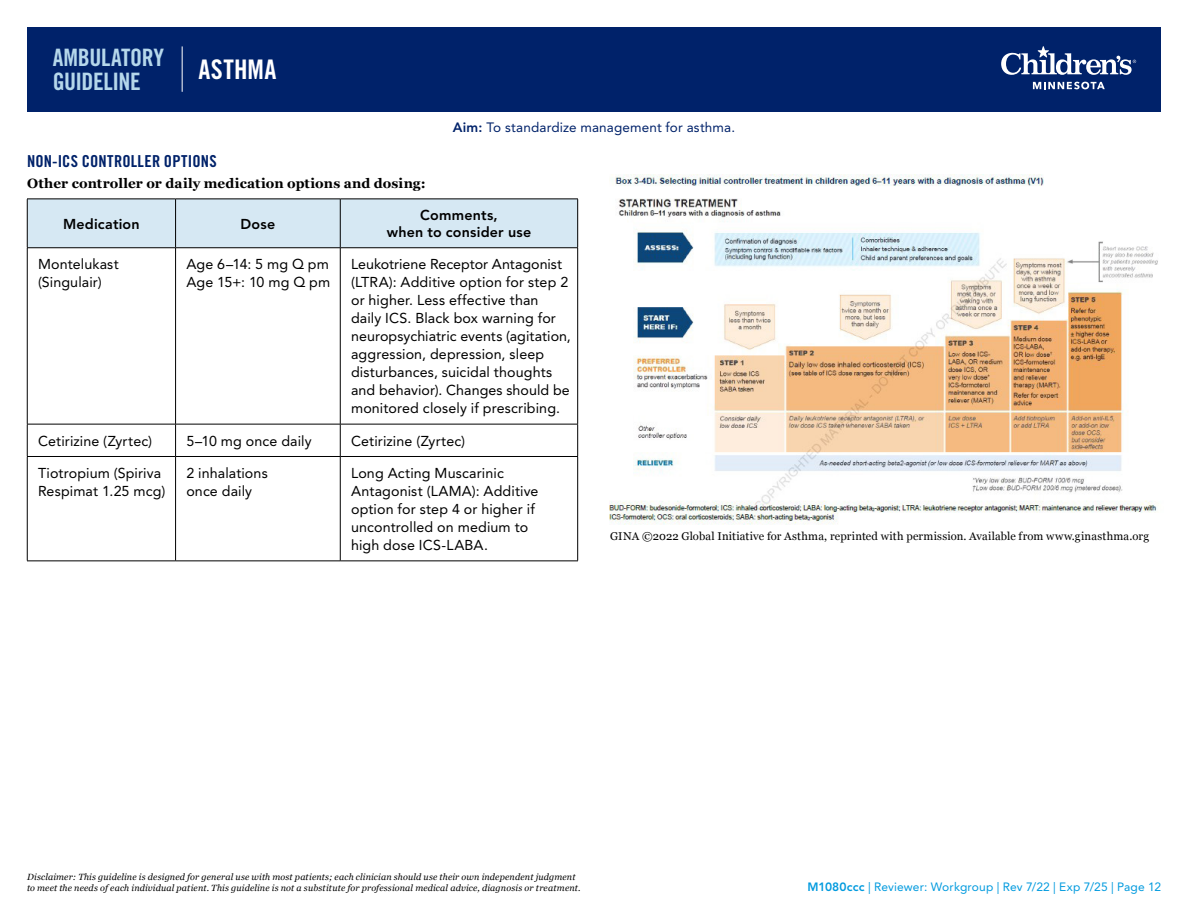
<style>
.page{position:relative;width:1188px;height:918px;background:#fff}
.page>*{position:absolute;margin:0;border:0;box-sizing:border-box;transform-origin:0 0}
.t1{font:27px "Trade Gothic LT Std Bd Cn 20";letter-spacing:.015em;color:#fff}
.t2{font:24px/24px "Trade Gothic LT Std Bd Cn 20";letter-spacing:-.02em;color:#b5d7eb}
.Dash_paragraph{font:16.5px "Trade Gothic LT Std Bd Cn 20";letter-spacing:.01em;color:#00226a}
.Dash_paragraph-2{font:14.25px/18px "Avenir LT Std";letter-spacing:.01em;color:#000}
.Dash_paragraph-3{font:800 14.25px/16.5px "Avenir LT Std";letter-spacing:.015em;color:#000;text-align:center}
.Dash_paragraph-4{font:700 13.5px "Georgia";letter-spacing:.005em;color:#000}
.t3{font:13.5px "Avenir LT Std";letter-spacing:.01em;color:#00226a}
.t4{font:12px "Avenir LT Std";letter-spacing:.01em;color:#009ade}
.Dash_paragraph-5{font:11.25px "Georgia";letter-spacing:.015em;color:#000}
.t5{font:italic 9px/10.8px "Georgia";letter-spacing:.015em;color:#000}
.s1{font-weight:800}
</style>
<div class="page">
<div style="left:27px;top:27px;width:1134px;height:84px;background:#00226a"></div>
<hr style="left:182px;top:46px;width:1px;height:46px;background:#fff">
<svg style="left:1033px;top:82px;width:72px;height:7px"></svg>
<svg style="left:1001px;top:46px;width:135px;height:29px"></svg>
<div style="left:28px;top:200px;width:549px;height:47px;background:#d6e8f3"></div>
<hr style="left:27px;top:199px;width:149px;height:1px;background:#000">
<hr style="left:27px;top:199px;width:1px;height:48px;background:#000">
<hr style="left:176px;top:199px;width:164px;height:1px;background:#000">
<hr style="left:175px;top:199px;width:1px;height:48px;background:#000">
<hr style="left:340px;top:199px;width:238px;height:1px;background:#000">
<hr style="left:340px;top:199px;width:1px;height:48px;background:#000">
<hr style="left:577px;top:199px;width:1px;height:48px;background:#000">
<hr style="left:27px;top:247px;width:149px;height:1px;background:#000">
<hr style="left:27px;top:248px;width:1px;height:176px;background:#000">
<hr style="left:176px;top:247px;width:164px;height:1px;background:#000">
<hr style="left:175px;top:248px;width:1px;height:176px;background:#000">
<hr style="left:340px;top:247px;width:238px;height:1px;background:#000">
<hr style="left:340px;top:248px;width:1px;height:176px;background:#000">
<hr style="left:577px;top:248px;width:1px;height:176px;background:#000">
<hr style="left:27px;top:424px;width:149px;height:1px;background:#000">
<hr style="left:27px;top:424px;width:1px;height:32px;background:#000">
<hr style="left:176px;top:424px;width:164px;height:1px;background:#000">
<hr style="left:175px;top:424px;width:1px;height:32px;background:#000">
<hr style="left:340px;top:424px;width:238px;height:1px;background:#000">
<hr style="left:340px;top:424px;width:1px;height:32px;background:#000">
<hr style="left:577px;top:424px;width:1px;height:32px;background:#000">
<hr style="left:27px;top:456px;width:149px;height:1px;background:#000">
<hr style="left:27px;top:457px;width:1px;height:104px;background:#000">
<hr style="left:176px;top:456px;width:164px;height:1px;background:#000">
<hr style="left:175px;top:457px;width:1px;height:104px;background:#000">
<hr style="left:340px;top:456px;width:238px;height:1px;background:#000">
<hr style="left:340px;top:457px;width:1px;height:104px;background:#000">
<hr style="left:577px;top:457px;width:1px;height:104px;background:#000">
<hr style="left:27px;top:561px;width:149px;height:1px;background:#000">
<hr style="left:176px;top:561px;width:164px;height:1px;background:#000">
<hr style="left:340px;top:561px;width:238px;height:1px;background:#000">
<img style="left:610px;top:174px;width:548px;height:351px">
<h2 class="t2" style="left:53px;top:45px;width:113px">AMBULATORY<br>GUIDELINE</h2>
<p class="t1" style="left:199px;top:53px;width:79px">ASTHMA</p>
<p class="Dash_paragraph" style="left:27px;top:151px;width:191px">NON-ICS CONTROLLER OPTIONS</p>
<p class="Dash_paragraph-4" style="left:27px;top:173px;width:400px">Other controller or daily medication options and dosing:</p>
<p class="t3" style="left:453px;top:120px;width:284px"><span class="s1">Aim:</span> To standardize management for asthma.</p>
<p class="Dash_paragraph-3" style="left:63px;top:216px;width:78px">Medication</p>
<p class="Dash_paragraph-3" style="left:241px;top:216px;width:36px">Dose</p>
<p class="Dash_paragraph-3" style="left:387px;top:207px;width:146px">Comments,<br>when to consider use</p>
<p class="Dash_paragraph-2" style="left:38px;top:255px;width:82px">Montelukast (Singulair)</p>
<p class="Dash_paragraph-2" style="left:186px;top:255px;width:144px">Age 6–14: 5 mg Q pm</p>
<p class="Dash_paragraph-2" style="left:351px;top:255px;width:221px">Leukotriene Receptor Antagonist (LTRA): Additive option for step 2 or higher. Less effective than daily ICS. Black box warning for neuropsychiatric events (agitation, aggression, depression, sleep disturbances, suicidal thoughts and behavior). Changes should be monitored closely if prescribing.</p>
<p class="Dash_paragraph-2" style="left:186px;top:273px;width:145px">Age 15+: 10 mg Q pm</p>
<p class="Dash_paragraph-2" style="left:38px;top:432px;width:116px">Cetirizine (Zyrtec)</p>
<p class="Dash_paragraph-2" style="left:186px;top:432px;width:127px">5–10 mg once daily</p>
<p class="Dash_paragraph-2" style="left:351px;top:432px;width:116px">Cetirizine (Zyrtec)</p>
<p class="Dash_paragraph-2" style="left:38px;top:464px;width:129px">Tiotropium (Spiriva<br>Respimat 1.25 mcg)</p>
<p class="Dash_paragraph-2" style="left:186px;top:464px;width:83px">2 inhalations once daily</p>
<p class="Dash_paragraph-2" style="left:351px;top:464px;width:189px">Long Acting Muscarinic<br>Antagonist (LAMA): Additive option for step 4 or higher if uncontrolled on medium to high dose ICS-LABA.</p>
<p class="Dash_paragraph-5" style="left:610px;top:528px;width:540px">GINA ©2022 Global Initiative for Asthma, reprinted with permission. Available from www.ginasthma.org</p>
<p class="t5" style="left:27px;top:871px;width:555px">Disclaimer: This guideline is designed for general use with most patients; each clinician should use their own independent judgment to meet the needs of each individual patient. This guideline is not a substitute for professional medical advice, diagnosis or treatment.</p>
<p class="t4" style="left:807px;top:880px;width:355px"><span class="s1">M1080ccc</span> | Reviewer: Workgroup | Rev 7/22 | Exp 7/25 | Page 12</p>
</div>
